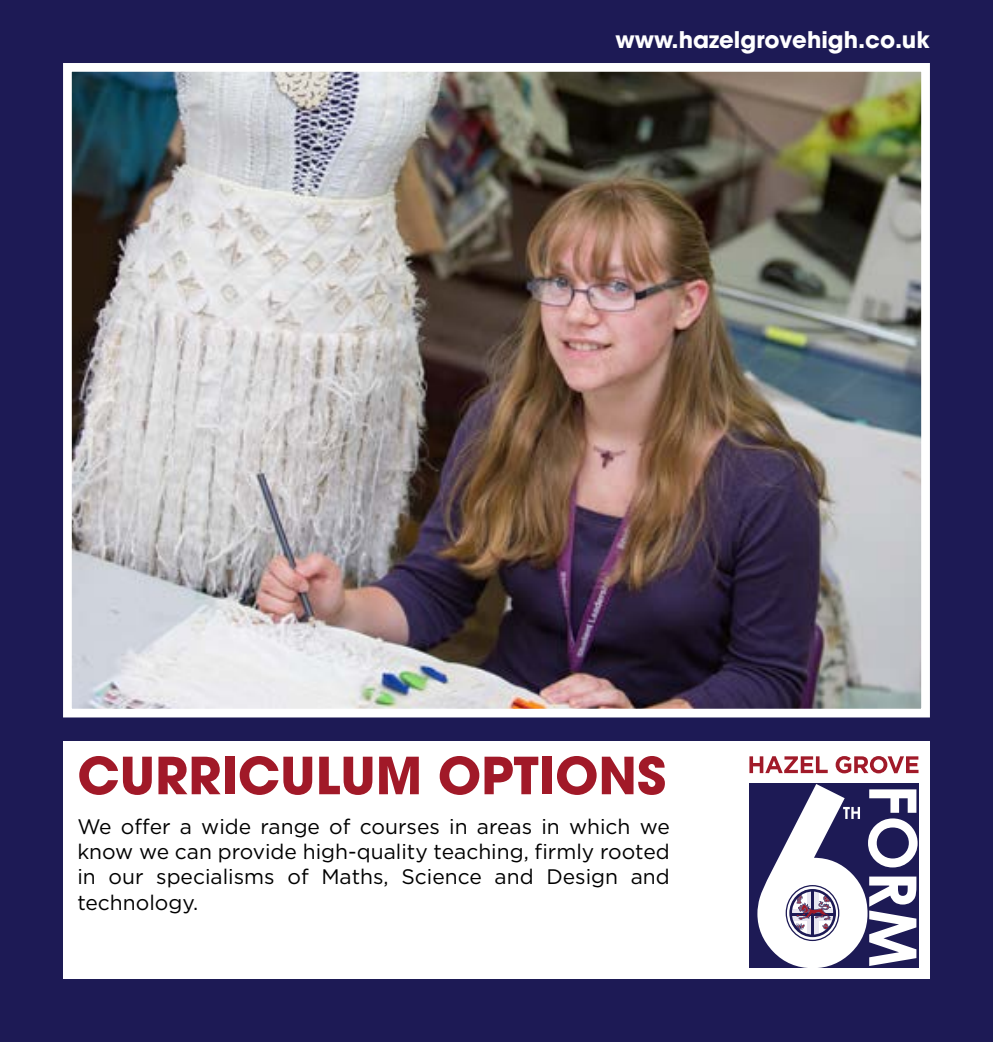
<style>
.page{position:relative;width:993px;height:1042px;background:#fff}
.page>*{position:absolute;margin:0;border:0;box-sizing:border-box;transform-origin:0 0}
.t1{font:700 50.75px "ITC Avant Garde Pro";color:#a11928}
.t2{font:700 22.75px "ITC Avant Garde Pro";color:#fff}
.t3{font:21px/25.2px "Gotham";color:#000;text-align:justify}
</style>
<div class="page">
<div style="left:0;top:0;width:992px;height:1042px;background:#1d1a55"></div>
<img style="left:73px;top:73px;width:846px;height:634px">
<div style="left:63px;top:63px;width:866px;height:654px;border:9px solid #fff"></div>
<div style="left:63px;top:742px;width:866px;height:237px;background:#fff"></div>
<svg style="left:749px;top:756px;width:78px;height:17px"></svg>
<svg style="left:835px;top:756px;width:83px;height:17px"></svg>
<div style="left:749px;top:784px;width:169px;height:184px;background:#1d1a55"></div>
<svg style="left:757px;top:784px;width:160px;height:184px"></svg>
<div style="left:789px;top:889px;width:46px;height:48px;border:3px solid #1d1a55;border-radius:50%"></div>
<div style="left:785px;top:885px;width:54px;height:56px;border:1px solid #1d1a55;border-radius:50%"></div>
<p class="t2" style="left:615px;top:24px;width:316px">www.hazelgrovehigh.co.uk</p>
<h1 class="t1" style="left:77px;top:741px;width:590px">CURRICULUM OPTIONS</h1>
<p class="t3" style="left:77px;top:813px;width:594px">We offer a wide range of courses in areas in which we know we can provide high-quality teaching, firmly rooted in our specialisms of Maths, Science and Design and technology.</p>
</div>
